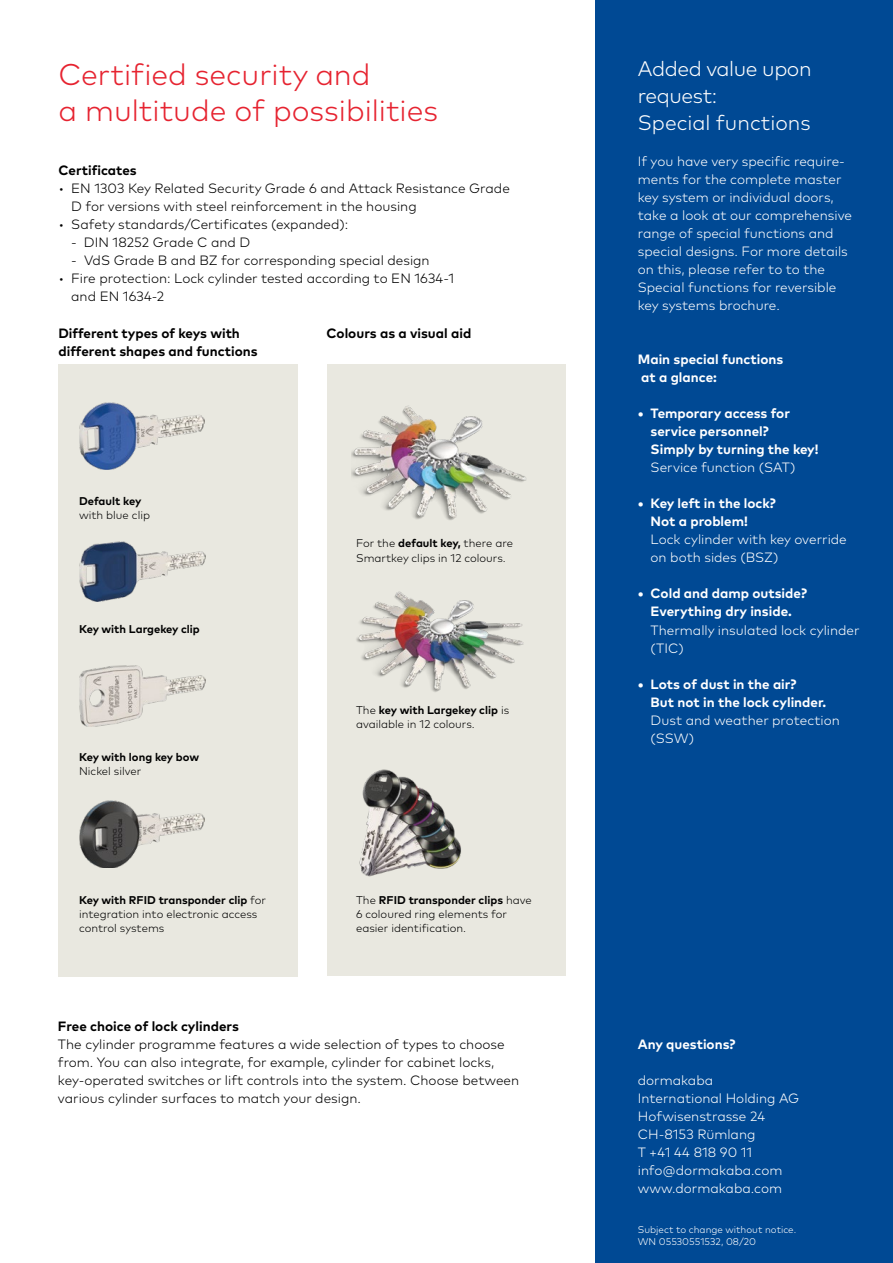
<style>
.page{position:relative;width:893px;height:1263px;background:#fff}
.page>*{position:absolute;margin:0;border:0;box-sizing:border-box;transform-origin:0 0}
.t1{font:300 30px/36px "Mark Pro";color:#e62330}
.t2{font:300 21px/27px "Mark Pro";letter-spacing:-.02em;color:#fff}
.t3{font:300 13.5px/18px "Mark Pro";color:#000}
.t4{font:300 13.5px/18px "Mark Pro";color:#fff}
.t5{font:700 13.5px/18px "Mark Pro";color:#fff}
.t6{font:700 13.5px/18px "Mark Pro";color:#000}
.t7{font:300 11.25px/14.2px "Mark Pro";color:#000}
.t8{font:700 11.25px "Mark Pro";color:#000}
.t9{font:300 9.75px/12px "Mark Pro";color:#fff}
.s1{font-weight:700}
</style>
<div class="page">
<div style="left:595px;top:0;width:298px;height:1263px;background:#004994"></div>
<div style="left:58px;top:364px;width:240px;height:612px;background:#e9e8e0"></div>
<div style="left:327px;top:364px;width:239px;height:612px;background:#e9e8e0"></div>
<img style="left:79px;top:403px;width:125px;height:66px">
<img style="left:79px;top:541px;width:127px;height:61px">
<img style="left:79px;top:666px;width:127px;height:60px">
<img style="left:79px;top:800px;width:125px;height:68px">
<img style="left:351px;top:405px;width:175px;height:115px">
<img style="left:356px;top:591px;width:168px;height:101px">
<img style="left:359px;top:769px;width:102px;height:108px">
<h1 class="t1" style="left:58px;top:55px;width:381px">Certified security and<br>a multitude of possibilities</h1>
<p class="t6" style="left:58px;top:161px;width:80px">Certificates</p>
<p class="t3" style="left:71px;top:179px;width:440px;text-indent:-13px">• EN 1303 Key Related Security Grade 6 and Attack Resistance Grade<br>D for versions with steel reinforcement in the housing</p>
<p class="t3" style="left:58px;top:215px;width:291px">• Safety standards/Certificates (expanded):</p>
<p class="t3" style="left:71px;top:233px;width:181px">- DIN 18252 Grade C and D</p>
<p class="t3" style="left:71px;top:251px;width:360px">- VdS Grade B and BZ for corresponding special design</p>
<p class="t3" style="left:71px;top:269px;width:384px;text-indent:-13px">• Fire protection: Lock cylinder tested according to EN 1634-1 and EN 1634-2</p>
<p class="t6" style="left:58px;top:323px;width:201px">Different types of keys with different shapes and functions</p>
<p class="t6" style="left:327px;top:323px;width:146px">Colours as a visual aid</p>
<p class="t8" style="left:79px;top:492px;width:64px">Default key</p>
<p class="t7" style="left:79px;top:507px;width:72px">with blue clip</p>
<p class="t8" style="left:79px;top:620px;width:122px">Key with Largekey clip</p>
<p class="t8" style="left:79px;top:749px;width:122px">Key with long key bow</p>
<p class="t7" style="left:79px;top:763px;width:64px">Nickel silver</p>
<p class="t7" style="left:79px;top:892px;width:189px"><span class="s1">Key with RFID transponder clip</span> for integration into electronic access control systems</p>
<p class="t7" style="left:356px;top:535px;width:158px">For the <span class="s1">default key,</span> there are<br>Smartkey clips in 12 colours.</p>
<p class="t7" style="left:356px;top:702px;width:155px">The <span class="s1">key with Largekey clip</span> is available in 12 colours.</p>
<p class="t7" style="left:356px;top:892px;width:177px">The <span class="s1">RFID transponder clips</span> have<br>6 coloured ring elements for easier identification.</p>
<p class="t6" style="left:58px;top:1016px;width:183px">Free choice of lock cylinders</p>
<p class="t3" style="left:58px;top:1034px;width:463px">The cylinder programme features a wide selection of types to choose from. You can also integrate, for example, cylinder for cabinet locks, key-operated switches or lift controls into the system. Choose between various cylinder surfaces to match your design.</p>
<h2 class="t2" style="left:638px;top:54px;width:175px">Added value upon request:<br>Special functions</h2>
<p class="t4" style="left:638px;top:152px;width:216px">If you have very specific require&shy;ments for the complete master key system or individual doors, take a look at our comprehensive range of special functions and special designs. For more details on this, please refer to to the<br>Special functions for reversible key systems brochure.</p>
<p class="t5" style="left:638px;top:350px;width:147px">Main special functions at a glance:</p>
<p class="t5" style="left:651px;top:404px;width:169px;text-indent:-13px">• Temporary access for service personnel?<br>Simply by turning the key!</p>
<p class="t4" style="left:651px;top:458px;width:147px">Service function (SAT)</p>
<p class="t5" style="left:651px;top:494px;width:127px;text-indent:-13px">• Key left in the lock?<br>Not a problem!</p>
<p class="t4" style="left:651px;top:530px;width:198px">Lock cylinder with key override on both sides (BSZ)</p>
<p class="t5" style="left:638px;top:583px;width:171px;text-align:center">• Cold and damp outside?<br>Everything dry inside.</p>
<p class="t4" style="left:651px;top:620px;width:211px">Thermally insulated lock cylinder (TIC)</p>
<p class="t5" style="left:651px;top:674px;width:177px;text-indent:-13px">• Lots of dust in the air?<br>But not in the lock cylinder.</p>
<p class="t4" style="left:651px;top:710px;width:191px">Dust and weather protection (SSW)</p>
<p class="t5" style="left:638px;top:1034px;width:99px">Any questions?</p>
<p class="t4" style="left:638px;top:1070px;width:163px">dormakaba<br>International Holding AG<br>Hofwisenstrasse 24<br>CH-8153 Rümlang<br>T +41 44 818 90 11 info@dormakaba.com www.dormakaba.com</p>
<p class="t9" style="left:638px;top:1223px;width:160px">Subject to change without notice.<br>WN 05530551532, 08/20</p>
</div>
